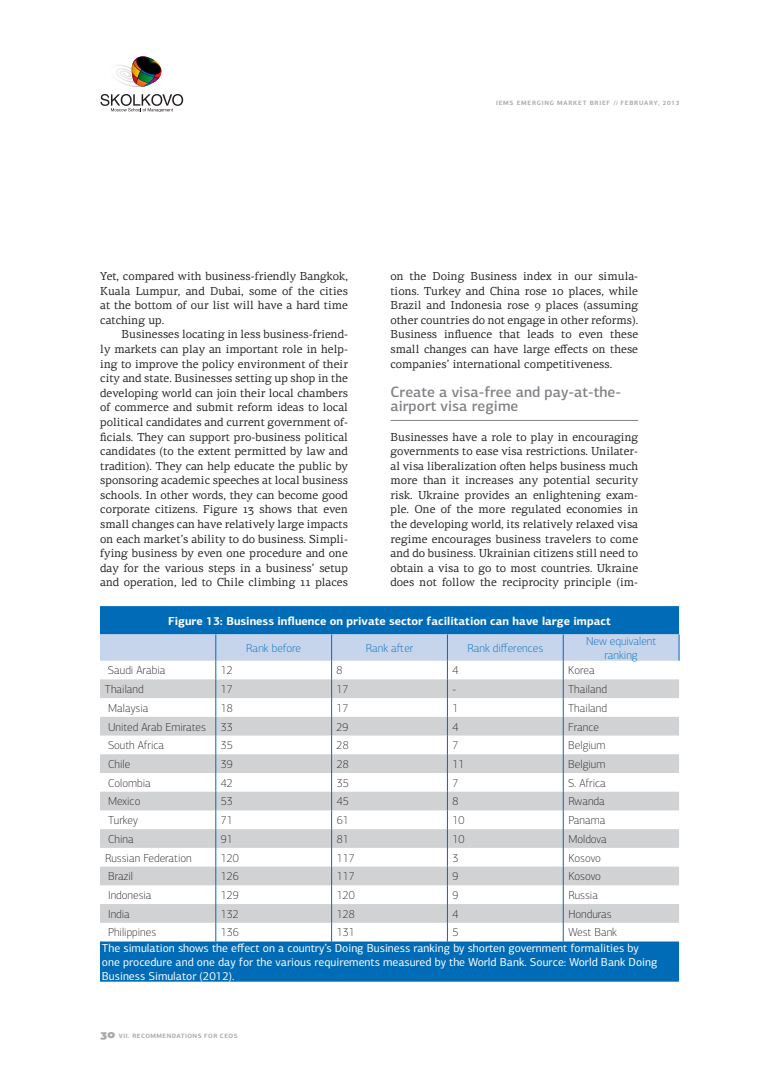
<style>
.page{position:relative;width:780px;height:1088px;background:#fff}
.page>*{position:absolute;margin:0;border:0;box-sizing:border-box;transform-origin:0 0}
.t1{font:500 15px/14.6px "PF Centro Sans Pro";color:#808285}
.t2{font:11.62px/14.6px "PF Centro Serif Pro";color:#231f20;text-align:justify}
.t3{font:100 11.62px "PF Centro Sans Pro";color:#231f20}
.t4{font:11.62px/14px "PF Centro Sans Pro";color:#fff}
.t5{font:700 11.62px "PF Centro Sans Pro";color:#fff}
.t6{font:100 11.62px/14px "PF Centro Sans Pro";color:#006cb7;text-align:center}
.t7{font:700 6.25px "PF Centro Sans Pro";letter-spacing:.12em;color:#a8a9ad}
.t8{font:700 6.25px "PF Centro Sans Pro";letter-spacing:.07em;color:#a8a9ad}
.s1{font-family:"PF Centro Sans Pro U Black";font-weight:400;font-size:11.62px}
</style>
<div class="page">
<svg style="left:100px;top:56px;width:83px;height:56px"></svg>
<hr style="left:390px;top:420px;width:248px;height:1px;background:#808285">
<div style="left:100px;top:606px;width:579px;height:375px;background:#006cb7"></div>
<svg style="left:100px;top:634px;width:579px;height:307px"></svg>
<p class="t7" style="left:496px;top:99px;width:185px">IEMS Emergi ng Market Brief // february, 2013</p>
<p class="t2" style="left:100px;top:269px;width:249px">Yet, compared with business-friendly Bangkok, Kuala Lumpur, and Dubai, some of the cities at the bottom of our list will have a hard time catching up.</p>
<p class="t2" style="left:100px;top:327px;width:249px;text-indent:21px">Businesses locating in less business-friend&shy;ly markets can play an important role in help&shy;ing to improve the policy environment of their city and state. Businesses setting up shop in the developing world can join their local chambers of commerce and submit reform ideas to local political candidates and current government of&shy;ficials. They can support pro-business political candidates (to the extent permitted by law and tradition). They can help educate the public by sponsoring academic speeches at local business schools. In other words, they can become good corporate citizens. Figure 13 shows that even small changes can have relatively large impacts on each market’s ability to do business. Simpli&shy;fying business by even one procedure and one day for the various steps in a business’ setup and operation, led to Chile climbing 11 places</p>
<p class="t2" style="left:390px;top:269px;width:249px">on the Doing Business index in our simula&shy;tions. Turkey and China rose 10 places, while Brazil and Indonesia rose 9 places (assuming other countries do not engage in other reforms).<br>Business influence that leads to even these small changes can have large effects on these companies’ international competitiveness.</p>
<p class="t1" style="left:390px;top:384px;width:232px">Create a visa-free and pay-at-the&shy;airport visa regime</p>
<p class="t2" style="left:390px;top:429px;width:249px">Businesses have a role to play in encouraging governments to ease visa restrictions. Unilater&shy;al visa liberalization often helps business much more than it increases any potential security risk. Ukraine provides an enlightening exam&shy;ple. One of the more regulated economies in the developing world, its relatively relaxed visa regime encourages business travelers to come and do business. Ukrainian citizens still need to obtain a visa to go to most countries. Ukraine does not follow the reciprocity principle (im-</p>
<p class="t5" style="left:168px;top:613px;width:444px">Figure 13: Business influence on private sector facilitation can have large impact</p>
<p class="t6" style="left:246px;top:641px;width:56px">Rank before</p>
<p class="t6" style="left:366px;top:641px;width:49px">Rank after</p>
<p class="t6" style="left:467px;top:641px;width:77px">Rank differences</p>
<p class="t6" style="left:586px;top:634px;width:72px">New equivalent ranking</p>
<p class="t3" style="left:108px;top:664px;width:59px">Saudi Arabia</p>
<p class="t3" style="left:221px;top:664px;width:14px">12</p>
<p class="t3" style="left:336px;top:664px;width:8px">8</p>
<p class="t3" style="left:452px;top:664px;width:8px">4</p>
<p class="t3" style="left:568px;top:664px;width:28px">Korea</p>
<p class="t3" style="left:105px;top:682px;width:40px">Thailand</p>
<p class="t3" style="left:221px;top:682px;width:14px">17</p>
<p class="t3" style="left:336px;top:682px;width:14px">17</p>
<p class="t3" style="left:452px;top:682px;width:5px">-</p>
<p class="t3" style="left:568px;top:682px;width:40px">Thailand</p>
<p class="t3" style="left:108px;top:701px;width:42px">Malaysia</p>
<p class="t3" style="left:221px;top:701px;width:14px">18</p>
<p class="t3" style="left:336px;top:701px;width:14px">17</p>
<p class="t3" style="left:452px;top:701px;width:8px">1</p>
<p class="t3" style="left:568px;top:701px;width:40px">Thailand</p>
<p class="t3" style="left:108px;top:720px;width:99px">United Arab Emirates</p>
<p class="t3" style="left:221px;top:720px;width:14px">33</p>
<p class="t3" style="left:336px;top:720px;width:14px">29</p>
<p class="t3" style="left:452px;top:720px;width:8px">4</p>
<p class="t3" style="left:568px;top:720px;width:32px">France</p>
<p class="t3" style="left:108px;top:739px;width:58px">South Africa</p>
<p class="t3" style="left:221px;top:739px;width:14px">35</p>
<p class="t3" style="left:336px;top:739px;width:14px">28</p>
<p class="t3" style="left:452px;top:739px;width:8px">7</p>
<p class="t3" style="left:568px;top:739px;width:39px">Belgium</p>
<p class="t3" style="left:108px;top:757px;width:24px">Chile</p>
<p class="t3" style="left:221px;top:757px;width:14px">39</p>
<p class="t3" style="left:336px;top:757px;width:14px">28</p>
<p class="t3" style="left:452px;top:757px;width:14px">11</p>
<p class="t3" style="left:568px;top:757px;width:39px">Belgium</p>
<p class="t3" style="left:108px;top:776px;width:44px">Colombia</p>
<p class="t3" style="left:221px;top:776px;width:14px">42</p>
<p class="t3" style="left:336px;top:776px;width:14px">35</p>
<p class="t3" style="left:452px;top:776px;width:8px">7</p>
<p class="t3" style="left:568px;top:776px;width:39px">S. Africa</p>
<p class="t3" style="left:108px;top:795px;width:34px">Mexico</p>
<p class="t3" style="left:221px;top:795px;width:14px">53</p>
<p class="t3" style="left:336px;top:795px;width:14px">45</p>
<p class="t3" style="left:452px;top:795px;width:8px">8</p>
<p class="t3" style="left:568px;top:795px;width:38px">Rwanda</p>
<p class="t3" style="left:108px;top:813px;width:31px">Turkey</p>
<p class="t3" style="left:221px;top:813px;width:14px">71</p>
<p class="t3" style="left:337px;top:813px;width:14px">61</p>
<p class="t3" style="left:452px;top:813px;width:14px">10</p>
<p class="t3" style="left:568px;top:813px;width:39px">Panama</p>
<p class="t3" style="left:108px;top:832px;width:27px">China</p>
<p class="t3" style="left:221px;top:832px;width:14px">91</p>
<p class="t3" style="left:337px;top:832px;width:14px">81</p>
<p class="t3" style="left:452px;top:832px;width:14px">10</p>
<p class="t3" style="left:568px;top:832px;width:40px">Moldova</p>
<p class="t3" style="left:105px;top:851px;width:88px">Russian Federation</p>
<p class="t3" style="left:221px;top:851px;width:20px">120</p>
<p class="t3" style="left:337px;top:851px;width:20px">117</p>
<p class="t3" style="left:452px;top:851px;width:8px">3</p>
<p class="t3" style="left:568px;top:851px;width:34px">Kosovo</p>
<p class="t3" style="left:108px;top:870px;width:26px">Brazil</p>
<p class="t3" style="left:221px;top:870px;width:20px">126</p>
<p class="t3" style="left:337px;top:870px;width:20px">117</p>
<p class="t3" style="left:452px;top:870px;width:8px">9</p>
<p class="t3" style="left:568px;top:870px;width:34px">Kosovo</p>
<p class="t3" style="left:108px;top:888px;width:45px">Indonesia</p>
<p class="t3" style="left:221px;top:888px;width:20px">129</p>
<p class="t3" style="left:337px;top:888px;width:20px">120</p>
<p class="t3" style="left:452px;top:888px;width:8px">9</p>
<p class="t3" style="left:568px;top:888px;width:31px">Russia</p>
<p class="t3" style="left:108px;top:907px;width:23px">India</p>
<p class="t3" style="left:221px;top:907px;width:20px">132</p>
<p class="t3" style="left:337px;top:907px;width:20px">128</p>
<p class="t3" style="left:452px;top:907px;width:8px">4</p>
<p class="t3" style="left:568px;top:907px;width:45px">Honduras</p>
<p class="t3" style="left:108px;top:926px;width:50px">Philippines</p>
<p class="t3" style="left:221px;top:926px;width:20px">136</p>
<p class="t3" style="left:337px;top:926px;width:20px">131</p>
<p class="t3" style="left:452px;top:926px;width:8px">5</p>
<p class="t3" style="left:568px;top:926px;width:50px">West Bank</p>
<p class="t4" style="left:102px;top:941px;width:557px">The simulation shows the effect on a country’s Doing Business ranking by shorten government formalities by one procedure and one day for the various requirements measured by the World Bank. Source: World Bank Doing<br>Business Simulator (2012).</p>
<p class="t7" style="left:100px;top:1032px;width:57px"><span class="s1">30</span> VII. Recomme</p>
<p class="t8" style="left:167px;top:1032px;width:67px">ndations for CEOs</p>
</div>
